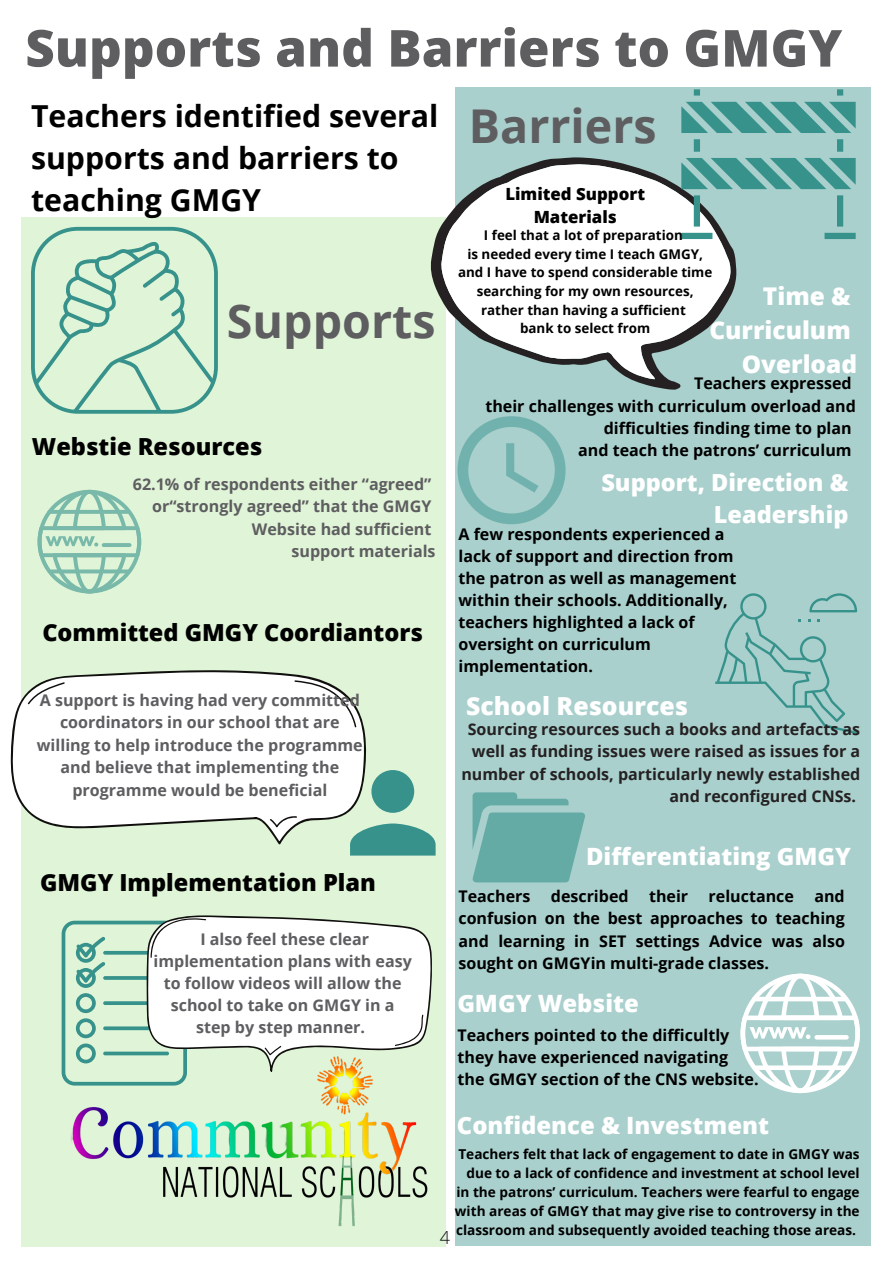
<style>
.page{position:relative;width:893px;height:1263px;background:#fff}
.page>*{position:absolute;margin:0;border:0;box-sizing:border-box;transform-origin:0 0}
.t1{font:800 51.07px "Open Sans";color:#5e5d60}
.t2{font:700 46.58px "Open Sans";color:#5e5d60}
.t3{font:700 30.3px/42.2px "Open Sans";color:#000}
.t4{font:800 24.83px "Open Sans";color:#fff}
.t5{font:800 24.45px/34px "Open Sans";color:#fff;text-align:right}
.t6{font:800 23.85px "Open Sans";color:#fff}
.t7{font:800 23.55px "Open Sans";color:#000}
.t8{font:800 23.55px/32.7px "Open Sans";color:#fff;text-align:right}
.t9{font:300 18px "Open Sans";color:#000}
.t10{font:800 16.8px/23.3px "Open Sans";color:#000;text-align:center}
.t11{font:700 16.05px/22.1px "Open Sans";color:#000}
.t12{font:700 16.05px/22.4px "Open Sans";color:#5e5d60;text-align:center}
.t13{font:700 16.05px/22.2px "Open Sans";color:#252122;text-align:right}
.t14{font:700 13.65px/19px "Open Sans";color:#000;text-align:right}
.t15{font:700 13.42px/18.7px "Open Sans";color:#000;text-align:center}
</style>
<div class="page">
<div style="left:455px;top:88px;width:415px;height:1158px;background:#a9d0cd"></div>
<div style="left:21px;top:218px;width:425px;height:1029px;background:#e0f5d8"></div>
<img style="left:61px;top:1033px;width:367px;height:194px">
<svg style="left:431px;top:157px;width:305px;height:233px"></svg>
<svg style="left:441px;top:164px;width:290px;height:215px;fill:#fff"></svg>
<svg style="left:31px;top:227px;width:187px;height:187px"></svg>
<svg style="left:681px;top:89px;width:174px;height:150px"></svg>
<svg style="left:715px;top:593px;width:142px;height:142px"></svg>
<svg style="left:38px;top:490px;width:103px;height:103px"></svg>
<svg style="left:740px;top:974px;width:120px;height:119px"></svg>
<svg style="left:457px;top:416px;width:108px;height:108px"></svg>
<svg style="left:472px;top:792px;width:113px;height:90px"></svg>
<svg style="left:11px;top:670px;width:356px;height:174px;fill:#fff"></svg>
<svg style="left:269px;top:816px;width:28px;height:11px"></svg>
<svg style="left:27px;top:682px;width:38px;height:23px"></svg>
<svg style="left:294px;top:680px;width:62px;height:48px;background:#e8eae7"></svg>
<svg style="left:350px;top:770px;width:85px;height:85px"></svg>
<svg style="left:62px;top:915px;width:370px;height:170px"></svg>
<h1 class="t1" style="left:25px;top:12px;width:818px">Supports and Barriers to GMGY</h1>
<h3 class="t3" style="left:31px;top:94px;width:409px">Teachers identified several supports and barriers to teaching GMGY</h3>
<p class="t15" style="left:458px;top:225px;width:256px">I feel that a lot of preparation<br>is needed every time I teach GMGY, and I have to spend considerable time searching for my own resources, rather than having a sufficient<br>bank to select from</p>
<h2 class="t2" style="left:469px;top:93px;width:189px">Barriers</h2>
<p class="t10" style="left:505px;top:182px;width:141px">Limited Support<br>Materials</p>
<h3 class="t5" style="left:709px;top:279px;width:149px">Time &amp;<br>Curriculum<br>Overload</h3>
<h2 class="t2" style="left:227px;top:288px;width:210px">Supports</h2>
<h3 class="t7" style="left:32px;top:429px;width:232px">Webstie Resources</h3>
<p class="t12" style="left:133px;top:472px;width:304px;text-align:right">62.1% of respondents either “agreed” or“strongly agreed” that the GMGY<br>Website had sufficient<br>support materials</p>
<h3 class="t7" style="left:42px;top:616px;width:382px">Committed GMGY Coordiantors</h3>
<p class="t12" style="left:37px;top:688px;width:327px">A support is having had very committed coordinators in our school that are willing to help introduce the programme and believe that implementing the programme would be beneficial</p>
<h3 class="t7" style="left:40px;top:866px;width:337px">GMGY Implementation Plan</h3>
<p class="t12" style="left:154px;top:928px;width:260px;line-height:22px">I also feel these clear implementation plans with easy to follow videos will allow the school to take on GMGY in a step by step manner.</p>
<p class="t11" style="left:485px;top:372px;width:372px;text-align:right">Teachers expressed<br>their challenges with curriculum overload and difficulties finding time to plan<br>and teach the patrons’ curriculum</p>
<h3 class="t8" style="left:601px;top:465px;width:249px">Support, Direction &amp;<br>Leadership</h3>
<p class="t11" style="left:458px;top:522px;width:279px">A few respondents experienced a lack of support and direction from the patron as well as management within their schools. Additionally, teachers highlighted a lack of oversight on curriculum implementation.</p>
<h3 class="t4" style="left:466px;top:688px;width:223px">School Resources</h3>
<p class="t13" style="left:461px;top:718px;width:400px">Sourcing resources such a books and artefacts as well as funding issues were raised as issues for a number of schools, particularly newly established and reconfigured CNSs.</p>
<h3 class="t6" style="left:586px;top:839px;width:266px">Differentiating GMGY</h3>
<p class="t11" style="left:458px;top:885px;width:388px;line-height:22.4px;text-align:justify;text-indent:356px">and confusion on the best approaches to teaching and learning in SET settings Advice was also sought on GMGYin multi-grade classes.</p>
<h3 class="t6" style="left:457px;top:987px;width:183px">GMGY Website</h3>
<p class="t11" style="left:457px;top:1024px;width:303px">Teachers pointed to the difficultly they have experienced navigating the GMGY section of the CNS website.</p>
<p class="t11" style="left:458px;top:885px;width:73px">Teachers</p>
<p class="t11" style="left:551px;top:885px;width:79px">described</p>
<p class="t11" style="left:649px;top:885px;width:41px">their</p>
<p class="t11" style="left:708px;top:885px;width:87px">reluctance</p>
<h3 class="t6" style="left:457px;top:1109px;width:314px">Confidence &amp; Investment</h3>
<p class="t14" style="left:455px;top:1144px;width:406px">Teachers felt that lack of engagement to date in GMGY was due to a lack of confidence and investment at school level in the patrons’ curriculum. Teachers were fearful to engage with areas of GMGY that may give rise to controversy in the classroom and subsequently avoided teaching those areas.</p>
<p class="t9" style="left:440px;top:1225px;width:12px">4</p>
</div>
